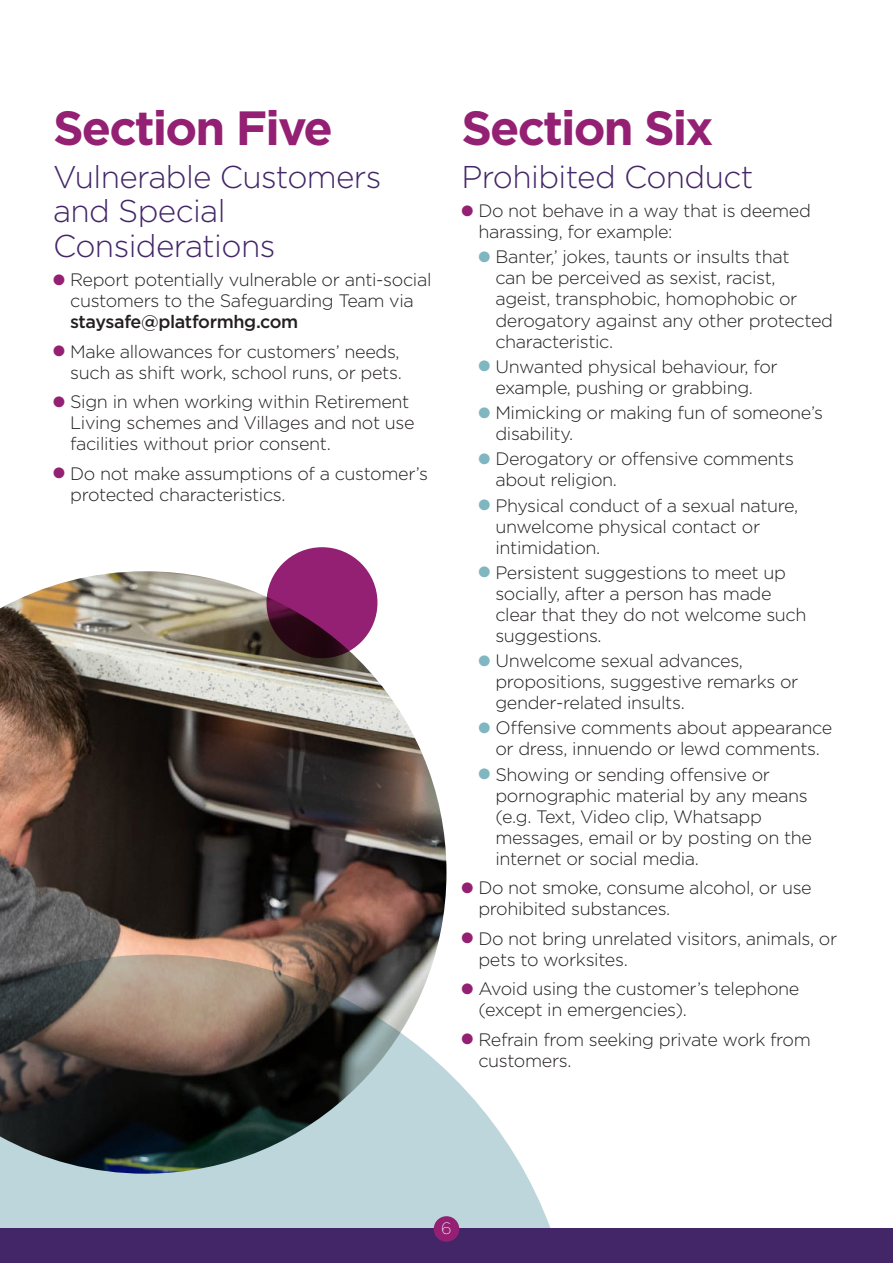
<style>
.page{position:relative;width:893px;height:1263px;background:#fff}
.page>*{position:absolute;margin:0;border:0;box-sizing:border-box;transform-origin:0 0}
.t1{font:700 48px "Gotham";letter-spacing:-.04em;color:#942073}
.t2{font:300 31.5px/34.5px "Gotham";letter-spacing:-.02em;color:#432668}
.t3{font:300 18px/21px "Gotham";letter-spacing:-.02em;color:#231f20}
.t4{font:200 16.5px "Gotham";color:#fff}
.s1{color:#942073}
.s2{font-weight:500}
.s3{color:#7fb6bf}
</style>
<div class="page">
<img style="left:0;top:571px;width:446px;height:383px">
<svg style="left:0;top:954px;width:577px;height:275px"></svg>
<div style="left:0;top:1229px;width:893px;height:34px;background:#432668"></div>
<div style="left:434px;top:1216px;width:25px;height:26px;background:#942073;border-radius:50%"></div>
<svg style="left:266px;top:547px;width:111px;height:111px;background:#7b1b5d"></svg>
<p class="t1" style="left:53px;top:96px;width:281px">Section Five</p>
<p class="t2" style="left:53px;top:158px;width:330px">Vulnerable Customers and Special<br>Considerations</p>
<p class="t3" style="left:70px;top:269px;width:363px;text-indent:-17px"><span class="s1">●</span> Report potentially vulnerable or anti-social customers to the Safeguarding Team via <span class="s2">staysafe@platformhg.com</span></p>
<p class="t3" style="left:53px;top:340px;width:350px;text-align:right"><span class="s1">●</span> Make allowances for customers’ needs, such as shift work, school runs, or pets.</p>
<p class="t3" style="left:70px;top:391px;width:346px;text-indent:-17px"><span class="s1">●</span> Sign in when working within Retirement<br>Living schemes and Villages and not use facilities without prior consent.</p>
<p class="t3" style="left:70px;top:462px;width:359px;text-indent:-17px"><span class="s1">●</span> Do not make assumptions of a customer’s protected characteristics.</p>
<p class="t1" style="left:461px;top:96px;width:254px">Section Six</p>
<p class="t2" style="left:461px;top:158px;width:293px">Prohibited Conduct</p>
<p class="t3" style="left:478px;top:200px;width:334px;text-indent:-17px"><span class="s1">●</span> Do not behave in a way that is deemed harassing, for example:</p>
<p class="t3" style="left:495px;top:246px;width:339px;text-indent:-17px"><span class="s3">●</span> Banter,’ jokes, taunts or insults that<br>can be perceived as sexist, racist, ageist, transphobic, homophobic or derogatory against any other protected characteristic.</p>
<p class="t3" style="left:478px;top:355px;width:301px;text-align:center"><span class="s3">●</span> Unwanted physical behaviour, for example, pushing or grabbing.</p>
<p class="t3" style="left:495px;top:402px;width:329px;text-indent:-17px"><span class="s3">●</span> Mimicking or making fun of someone’s disability.</p>
<p class="t3" style="left:495px;top:448px;width:300px;text-indent:-17px"><span class="s3">●</span> Derogatory or offensive comments about religion.</p>
<p class="t3" style="left:495px;top:494px;width:305px;text-indent:-17px"><span class="s3">●</span> Physical conduct of a sexual nature, unwelcome physical contact or intimidation.</p>
<p class="t3" style="left:495px;top:561px;width:313px;text-indent:-17px"><span class="s3">●</span> Persistent suggestions to meet up socially, after a person has made clear that they do not welcome such suggestions.</p>
<p class="t3" style="left:495px;top:650px;width:305px;text-indent:-17px"><span class="s3">●</span> Unwelcome sexual advances, propositions, suggestive remarks or gender-related insults.</p>
<p class="t3" style="left:478px;top:717px;width:355px;text-align:center"><span class="s3">●</span> Offensive comments about appearance or dress, innuendo or lewd comments.</p>
<p class="t3" style="left:495px;top:763px;width:318px;text-indent:-17px"><span class="s3">●</span> Showing or sending offensive or pornographic material by any means (e.g. Text, Video clip, Whatsapp messages, email or by posting on the internet or social media.</p>
<p class="t3" style="left:478px;top:877px;width:335px;text-indent:-17px"><span class="s1">●</span> Do not smoke, consume alcohol, or use prohibited substances.</p>
<p class="t3" style="left:478px;top:927px;width:360px;text-indent:-17px"><span class="s1">●</span> Do not bring unrelated visitors, animals, or pets to worksites.</p>
<p class="t3" style="left:478px;top:978px;width:323px;text-indent:-17px"><span class="s1">●</span> Avoid using the customer’s telephone (except in emergencies).</p>
<p class="t3" style="left:478px;top:1028px;width:334px;text-indent:-17px"><span class="s1">●</span> Refrain from seeking private work from customers.</p>
<p class="t4" style="left:441px;top:1218px;width:12px">6</p>
</div>
